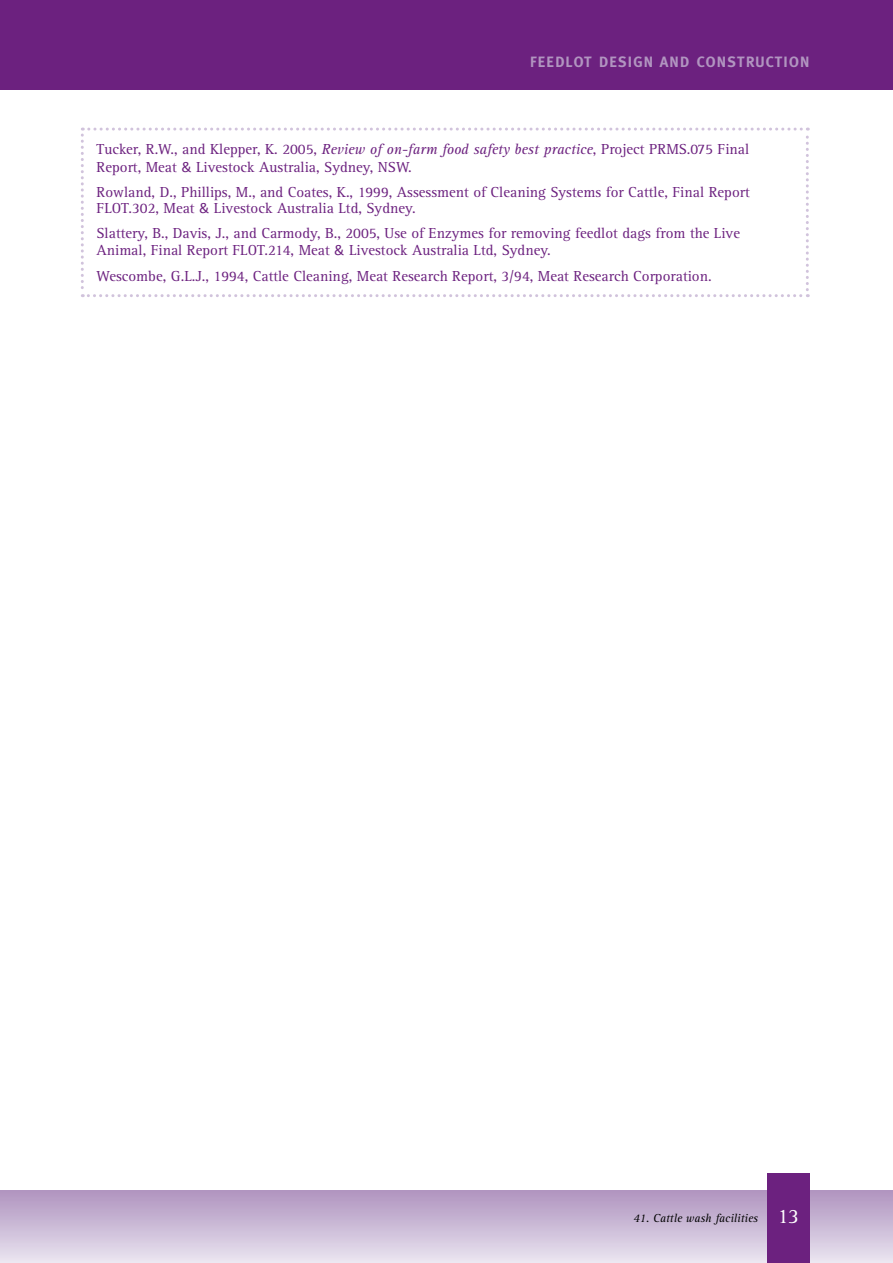
<style>
.page{position:relative;width:893px;height:1263px;background:#fff}
.page>*{position:absolute;margin:0;border:0;box-sizing:border-box;transform-origin:0 0}
.t1{font:21px "Rotis Serif";color:#fff}
.t2{font:15px/16.5px "Rotis Serif";color:#6c217f}
.t3{font:700 15px "Meta";letter-spacing:.08em;color:#b195c0}
.t4{font:italic 12px "Rotis Serif";color:#000}
.s1{font-style:italic}
.s2{font-family:"Calibri"}
</style>
<div class="page">
<div style="left:0;top:0;width:893px;height:89px;background:#6c217f"></div>
<div style="left:0;top:1191px;width:893px;height:72px;background:linear-gradient(to bottom,#af94bf,#eae4f0)"></div>
<div style="left:767px;top:1174px;width:42px;height:89px;background:#6c217f"></div>
<svg style="left:81px;top:128px;width:728px;height:169px"></svg>
<p class="t3" style="left:530px;top:53px;width:281px">FEEDLOT DESIGN AND CONSTRUCTION</p>
<p class="t2" style="left:97px;top:140px;width:654px;line-height:18px">Tucker, R.W., and Klepper, K. 2005, <span class="s1">Review of on-farm food safety best practice</span>, Project PRMS.075 Final<br>Report, Meat <span class="s2">&amp;</span> Livestock Australia, Sydney, NSW.</p>
<p class="t2" style="left:97px;top:184px;width:655px">Rowland, D., Phillips, M., and Coates, K., 1999, Assessment of Cleaning Systems for Cattle, Final Report<br>FLOT.302, Meat <span class="s2">&amp;</span> Livestock Australia Ltd, Sydney.</p>
<p class="t2" style="left:97px;top:226px;width:645px">Slattery, B., Davis, J., and Carmody, B., 2005, Use of Enzymes for removing feedlot dags from the Live<br>Animal, Final Report FLOT.214, Meat <span class="s2">&amp;</span> Livestock Australia Ltd, Sydney.</p>
<p class="t2" style="left:97px;top:269px;width:617px">Wescombe, G.L.J., 1994, Cattle Cleaning, Meat Research Report, 3/94, Meat Research Corporation.</p>
<p class="t4" style="left:633px;top:1211px;width:126px">41. Cattle wash facilities</p>
<h1 class="t1" style="left:777px;top:1204px;width:23px">13</h1>
</div>
